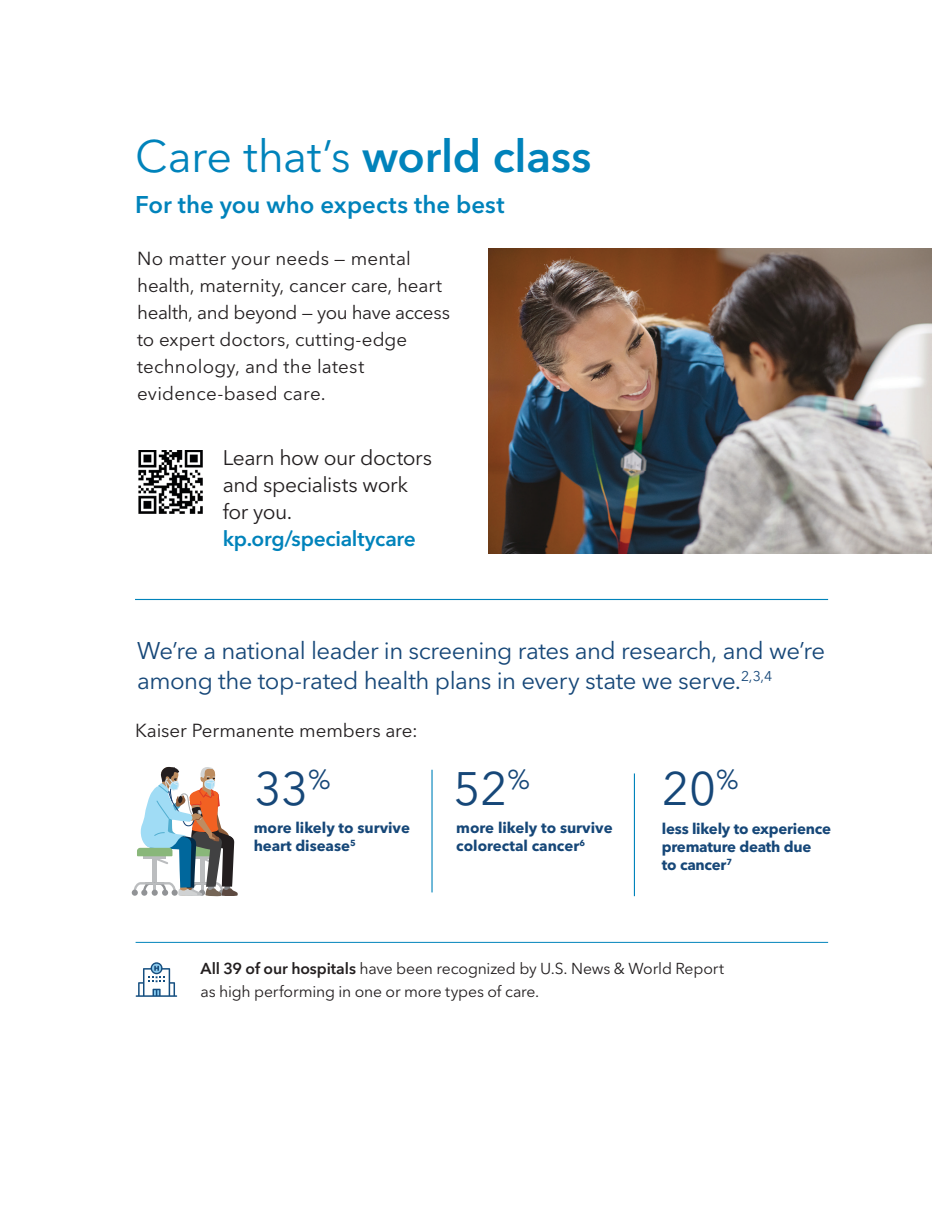
<style>
.page{position:relative;width:945px;height:1215px;background:#fff}
.page>*{position:absolute;margin:0;border:0;box-sizing:border-box;transform-origin:0 0}
.t1{font:46.5px "Avenir Next LT Pro";color:#164778}
.t2{font:45px "Avenir Next LT Pro";letter-spacing:-.01em;color:#0083bb}
.t3{font:24px/30px "Avenir Next LT Pro";letter-spacing:-.02em;color:#164778}
.t4{font:600 24px "Avenir Next LT Pro";color:#0083bb}
.t5{font:21px/27px "Avenir Next LT Pro";letter-spacing:-.02em;color:#231f20}
.t6{font:600 21px "Avenir Next LT Pro";letter-spacing:-.015em;color:#0083bb}
.t7{font:18.75px/27px "Avenir Next LT Pro";color:#231f20}
.t8{font:15.75px/22.5px "Avenir Next LT Pro";letter-spacing:-.015em;color:#231f20}
.t9{font:700 15px/18px "Avenir Next LT Pro";letter-spacing:-.005em;color:#164778}
.s1{font-weight:600}
</style>
<div class="page">
<hr style="left:135px;top:599px;width:693px;height:1px;background:#0083bb">
<hr style="left:431px;top:770px;width:2px;height:122px;background:#0083bb">
<hr style="left:634px;top:773px;width:1px;height:123px;background:#0083bb">
<img style="left:489px;top:248px;width:443px;height:306px">
<svg style="left:132px;top:767px;width:106px;height:129px"></svg>
<svg style="left:136px;top:962px;width:41px;height:35px"></svg>
<hr style="left:136px;top:942px;width:692px;height:1px;background:#0083bb">
<img style="left:139px;top:450px;width:63px;height:63px">
<h2 class="t2" style="left:135px;top:129px;width:458px">Care that’s <span class="s1">world class</span></h2>
<p class="t4" style="left:135px;top:190px;width:371px">For the you who expects the best</p>
<p class="t7" style="left:137px;top:245px;width:314px">No matter your needs — mental health, maternity, cancer care, heart health, and beyond — you have access to expert doctors, cutting-edge technology, and the latest evidence-based care.</p>
<p class="t5" style="left:223px;top:444px;width:211px">Learn how our doctors and specialists work for you.</p>
<p class="t6" style="left:223px;top:526px;width:195px">kp.org/specialtycare</p>
<p class="t3" style="left:137px;top:636px;width:689px">We’re a national leader in screening rates and research, and we’re among the top-rated health plans in every state we serve.<sup>2,3,4</sup></p>
<p class="t7" style="left:135px;top:717px;width:284px">Kaiser Permanente members are:</p>
<h1 class="t1" style="left:254px;top:761px;width:78px">33<sup>%</sup></h1>
<h1 class="t1" style="left:662px;top:761px;width:78px">20<sup>%</sup></h1>
<p class="t9" style="left:254px;top:819px;width:158px">more likely to survive heart disease<sup>5</sup></p>
<p class="t9" style="left:662px;top:820px;width:171px">less likely to experience premature death due<br>to cancer<sup>7</sup></p>
<h1 class="t1" style="left:454px;top:761px;width:78px">52<sup>%</sup></h1>
<p class="t9" style="left:456px;top:819px;width:158px">more likely to survive colorectal cancer<sup>6</sup></p>
<p class="t8" style="left:201px;top:957px;width:525px"><span class="s1">All 39 of our hospitals</span> have been recognized by U.S. News &amp; World Report as high performing in one or more types of care.</p>
</div>
